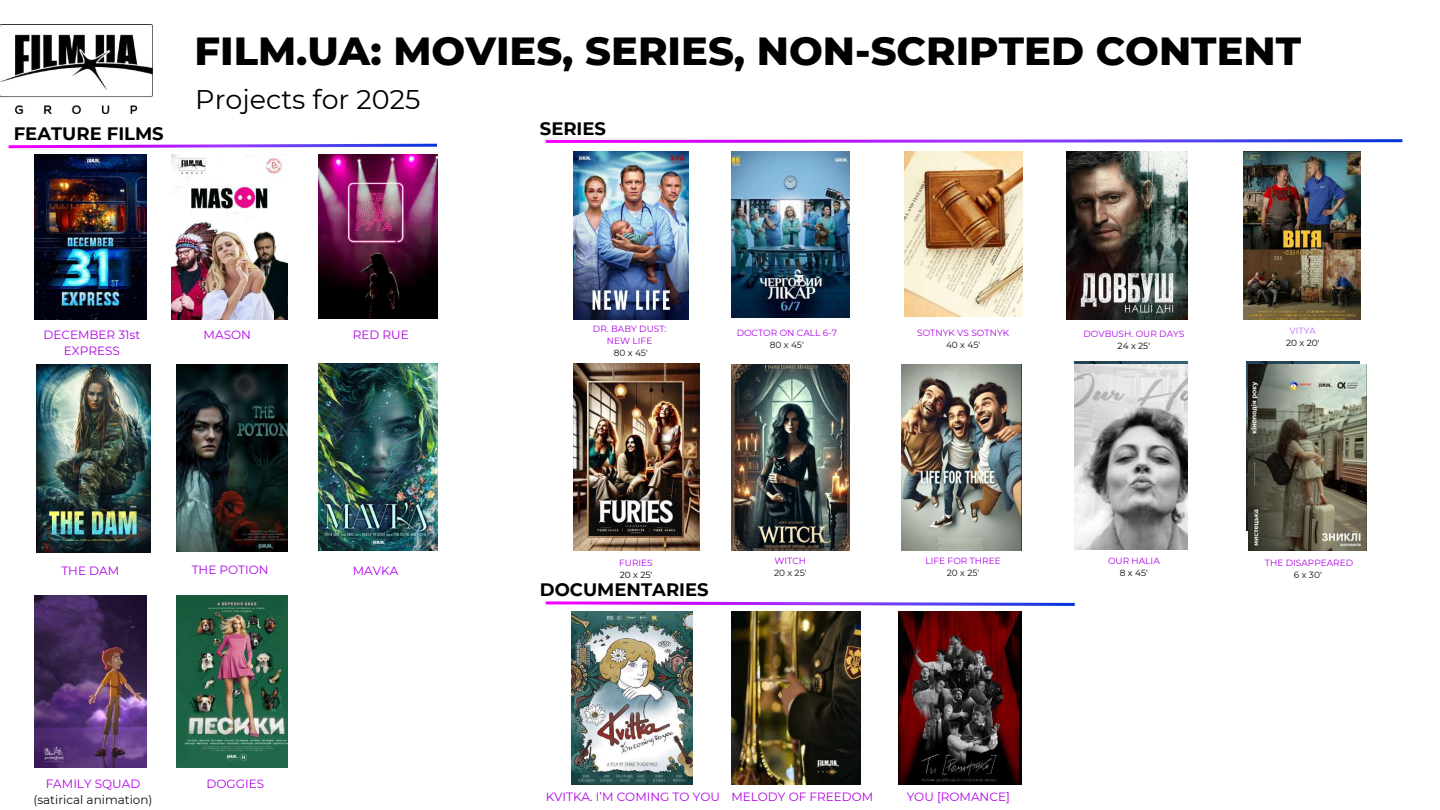
<style>
.page{position:relative;width:1440px;height:810px;background:#fff}
.page>*{position:absolute;margin:0;border:0;box-sizing:border-box;transform-origin:0 0}
.t1{font:800 40px "Montserrat";color:#000}
.t2{font:27px "Montserrat";color:#000}
.t3{font:700 18px "Montserrat";color:#000}
.t4{font:12px/16.5px "Montserrat";color:#b100e8;text-align:center}
.t5{font:12px "Montserrat";color:#101010}
.t6{font:9px/12px "Montserrat";color:#b100e8;text-align:center}
.t7{font:9px "Montserrat";color:#101010}
.t8{font:9px "Montserrat";color:#000}
.t9{font:9px "Montserrat";color:#c067fd}
</style>
<div class="page">
<img style="left:0;top:25px;width:152px;height:89px">
<img style="left:1247px;top:362px;width:112px;height:168px">
<img style="left:34px;top:155px;width:113px;height:164px">
<img style="left:171px;top:155px;width:116px;height:164px">
<img style="left:318px;top:155px;width:119px;height:164px">
<img style="left:36px;top:365px;width:114px;height:187px">
<img style="left:177px;top:364px;width:111px;height:188px">
<img style="left:318px;top:363px;width:119px;height:188px">
<img style="left:34px;top:596px;width:113px;height:172px">
<img style="left:177px;top:596px;width:111px;height:172px">
<img style="left:573px;top:151px;width:116px;height:168px">
<img style="left:731px;top:151px;width:118px;height:166px">
<img style="left:904px;top:151px;width:118px;height:166px">
<img style="left:1067px;top:151px;width:120px;height:168px">
<img style="left:1243px;top:151px;width:117px;height:168px">
<img style="left:573px;top:363px;width:126px;height:188px">
<img style="left:731px;top:365px;width:118px;height:185px">
<img style="left:1075px;top:365px;width:112px;height:185px">
<img style="left:1249px;top:365px;width:117px;height:185px">
<img style="left:571px;top:612px;width:122px;height:172px">
<img style="left:731px;top:612px;width:129px;height:172px">
<img style="left:899px;top:612px;width:123px;height:172px">
<svg style="left:8px;top:143px;width:429px;height:6px"></svg>
<svg style="left:545px;top:139px;width:858px;height:4px;background:#aa5bf8"></svg>
<svg style="left:545px;top:601px;width:530px;height:5px"></svg>
<img style="left:902px;top:365px;width:120px;height:185px">
<h1 class="t1" style="left:194px;top:26px;width:1108px">FILM.UA: MOVIES, SERIES, NON-SCRIPTED CONTENT</h1>
<h2 class="t2" style="left:195px;top:83px;width:227px">Projects for 2025</h2>
<h3 class="t3" style="left:14px;top:123px;width:152px">FEATURE FILMS</h3>
<h3 class="t3" style="left:540px;top:118px;width:68px">SERIES</h3>
<p class="t4" style="left:43px;top:326px;width:98px">DECEMBER 31st<br>EXPRESS</p>
<p class="t4" style="left:204px;top:327px;width:49px">MASON</p>
<p class="t4" style="left:353px;top:326px;width:57px">RED RUE</p>
<p class="t6" style="left:593px;top:323px;width:75px">DR. BABY DUST:<br>NEW LIFE</p>
<p class="t7" style="left:614px;top:348px;width:36px">80 x 45'</p>
<p class="t6" style="left:737px;top:327px;width:102px">DOCTOR ON CALL 6-7</p>
<p class="t7" style="left:770px;top:339px;width:36px">80 x 45'</p>
<p class="t6" style="left:917px;top:327px;width:93px">SOTNYK VS SOTNYK</p>
<p class="t7" style="left:946px;top:339px;width:36px">40 x 45'</p>
<p class="t6" style="left:1083px;top:327px;width:102px">DOVBUSH. OUR DAYS</p>
<p class="t8" style="left:1118px;top:340px;width:34px">24 x 25'</p>
<p class="t4" style="left:61px;top:563px;width:59px">THE DAM</p>
<p class="t4" style="left:192px;top:561px;width:78px">THE POTION</p>
<p class="t4" style="left:46px;top:775px;width:96px">FAMILY SQUAD</p>
<p class="t5" style="left:33px;top:793px;width:121px">(satirical animation)</p>
<p class="t4" style="left:207px;top:775px;width:59px">DOGGIES</p>
<p class="t4" style="left:353px;top:563px;width:47px">MAVKA</p>
<p class="t6" style="left:619px;top:556px;width:35px">FURIES</p>
<p class="t8" style="left:620px;top:569px;width:34px">20 x 25'</p>
<h3 class="t3" style="left:540px;top:578px;width:170px">DOCUMENTARIES</h3>
<p class="t6" style="left:774px;top:555px;width:33px">WITCH</p>
<p class="t7" style="left:774px;top:567px;width:34px">20 x 25'</p>
<p class="t6" style="left:926px;top:555px;width:77px">LIFE FOR THREE</p>
<p class="t7" style="left:947px;top:567px;width:34px">20 x 25'</p>
<p class="t4" style="left:546px;top:788px;width:329px">KVITKA. I’M COMING TO YOU MELODY OF FREEDOM</p>
<p class="t4" style="left:907px;top:788px;width:105px">YOU [ROMANCE]</p>
<p class="t6" style="left:1108px;top:555px;width:53px">OUR HALIA</p>
<p class="t8" style="left:1120px;top:567px;width:30px">8 x 45'</p>
<p class="t9" style="left:1290px;top:325px;width:28px">VITYA</p>
<p class="t8" style="left:1286px;top:337px;width:35px">20 x 20'</p>
<p class="t6" style="left:1265px;top:556px;width:90px">THE DISAPPEARED</p>
<p class="t7" style="left:1294px;top:569px;width:29px">6 x 30'</p>
</div>
